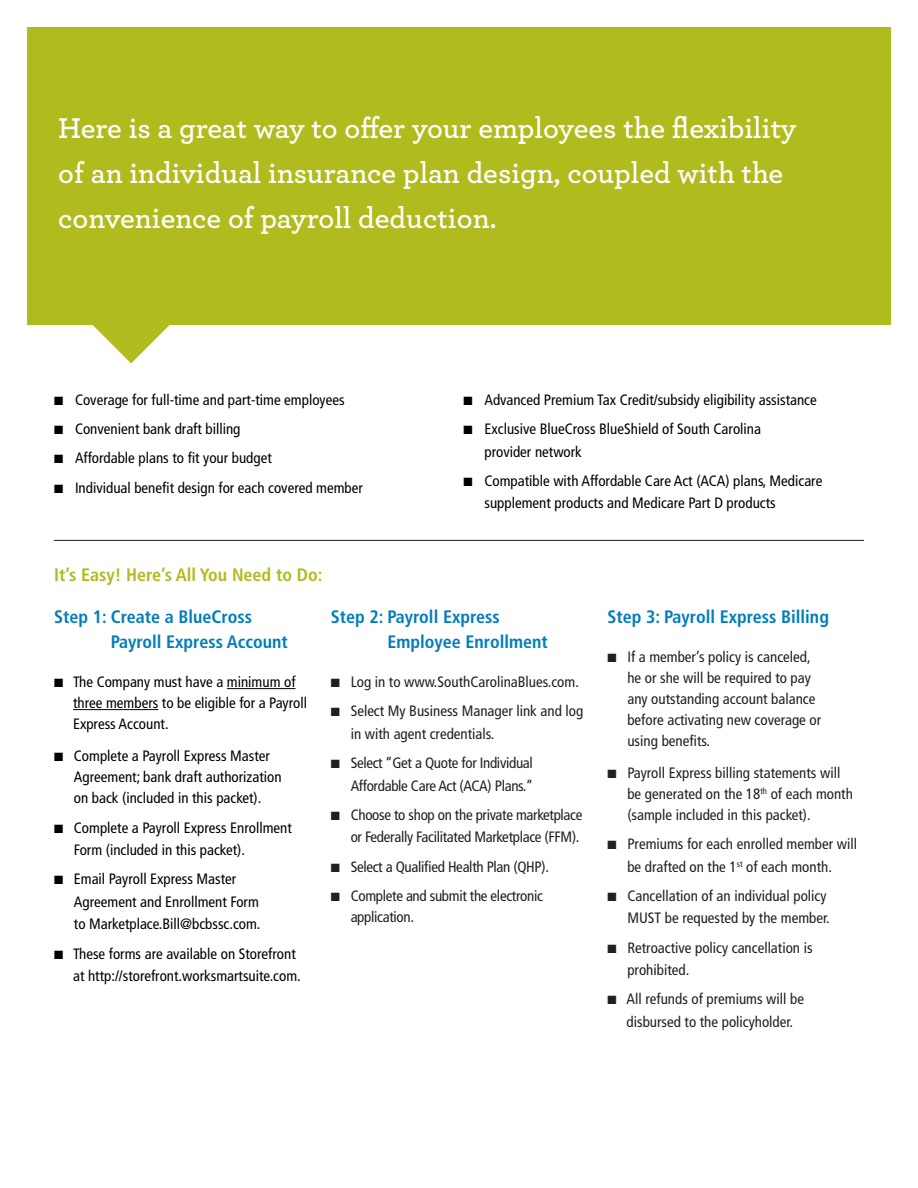
<style>
.page{position:relative;width:918px;height:1188px;background:#fff}
.page>*{position:absolute;margin:0;border:0;box-sizing:border-box;transform-origin:0 0}
.t1{font:600 30px/45px "Archer";color:#fff}
.t2{font:700 condensed 18px/25.5px "Frutiger LT Std";color:#007dbb}
.t3{font:700 condensed 18px "Frutiger LT Std";color:#b0bb1d}
.t4{font:condensed 15px/22.5px "Frutiger LT Std";color:#000}
.t5{font:condensed 15px/21px "Frutiger LT Std";color:#231f20}
.t6{font:condensed 15px/22.5px "Frutiger LT Std";letter-spacing:-.02em;color:#231f20;text-align:right}
</style>
<div class="page">
<hr style="left:227px;top:688px;width:69px;height:1px;background:#000">
<hr style="left:73px;top:709px;width:85px;height:1px;background:#000">
<hr style="left:54px;top:540px;width:810px;height:1px;background:#231f20">
<div style="left:27px;top:27px;width:864px;height:297px;background:#b0bb1d"></div>
<svg style="left:91px;top:324px;width:80px;height:39px"></svg>
<p class="t1" style="left:58px;top:104px;width:740px">Here is a great way to offer your employees the flexibility of an individual insurance plan design, coupled with the convenience of payroll deduction.</p>
<p class="t4" style="left:54px;top:389px;width:292px">■ Coverage for full-time and part-time employees</p>
<p class="t4" style="left:54px;top:418px;width:188px">■ Convenient bank draft billing</p>
<p class="t4" style="left:54px;top:447px;width:219px">■ Affordable plans to fit your budget</p>
<p class="t4" style="left:54px;top:476px;width:310px">■ Individual benefit design for each covered member</p>
<p class="t3" style="left:54px;top:564px;width:270px">It’s Easy! Here’s All You Need to Do:</p>
<p class="t4" style="left:464px;top:389px;width:355px">■ Advanced Premium Tax Credit/subsidy eligibility assistance</p>
<p class="t4" style="left:484px;top:418px;width:278px;text-indent:-21px">■ Exclusive BlueCross BlueShield of South Carolina provider network</p>
<p class="t4" style="left:484px;top:470px;width:339px;text-indent:-21px">■ Compatible with Affordable Care Act (ACA) plans, Medicare supplement products and Medicare Part D products</p>
<p class="t2" style="left:111px;top:604px;width:179px;text-indent:-57px">Step 1: Create a BlueCross<br>Payroll Express Account</p>
<p class="t4" style="left:73px;top:672px;width:235px;line-height:21px;text-indent:-19px">■ The Company must have a minimum of three members to be eligible for a Payroll<br>Express Account.</p>
<p class="t4" style="left:74px;top:746px;width:209px;line-height:21px;text-indent:-20px">■ Complete a Payroll Express Master<br>Agreement; bank draft authorization on back (included in this packet).</p>
<p class="t4" style="left:74px;top:816px;width:219px;text-indent:-20px">■ Complete a Payroll Express Enrollment<br>Form (included in this packet).</p>
<p class="t4" style="left:74px;top:868px;width:188px;text-indent:-20px">■ Email Payroll Express Master<br>Agreement and Enrollment Form to Marketplace.Bill@bcbssc.com.</p>
<p class="t4" style="left:73px;top:942px;width:229px;text-indent:-19px">■ These forms are available on Storefront at http://storefront.worksmartsuite.com.</p>
<p class="t2" style="left:387px;top:604px;width:162px;text-indent:-57px">Step 2: Payroll Express<br>Employee Enrollment</p>
<p class="t5" style="left:331px;top:672px;width:250px">■ Log in to www.SouthCarolinaBlues.com.</p>
<p class="t5" style="left:351px;top:700px;width:234px;line-height:22.5px;text-indent:-20px">■ Select My Business Manager link and log in with agent credentials.</p>
<p class="t6" style="left:331px;top:752px;width:204px">■ Select “Get a Quote for Individual<br>Affordable Care Act (ACA) Plans.”</p>
<p class="t6" style="left:331px;top:804px;width:253px">■ Choose to shop on the private marketplace or Federally Facilitated Marketplace (FFM).</p>
<p class="t6" style="left:331px;top:855px;width:220px">■ Select a Qualified Health Plan (QHP).</p>
<p class="t6" style="left:351px;top:885px;width:194px;line-height:21px;text-align:left;text-indent:-20px">■ Complete and submit the electronic application.</p>
<p class="t2" style="left:608px;top:604px;width:223px">Step 3: Payroll Express Billing</p>
<p class="t5" style="left:627px;top:646px;width:195px;text-indent:-20px">■ If a member’s policy is canceled, he or she will be required to pay any outstanding account balance before activating new coverage or using benefits.</p>
<p class="t5" style="left:627px;top:762px;width:227px;text-indent:-20px">■ Payroll Express billing statements will be generated on the 18<sup>th</sup> of each month (sample included in this packet).</p>
<p class="t5" style="left:608px;top:833px;width:251px;line-height:22.5px;text-align:center">■ Premiums for each enrolled member will be drafted on the 1<sup>st</sup> of each month.</p>
<p class="t5" style="left:608px;top:885px;width:224px;line-height:22.5px;text-align:right">■ Cancellation of an individual policy<br>MUST be requested by the member.</p>
<p class="t5" style="left:627px;top:936px;width:187px;line-height:22.5px;text-indent:-20px">■ Retroactive policy cancellation is prohibited.</p>
<p class="t5" style="left:608px;top:988px;width:198px;line-height:22.5px;text-align:center">■ All refunds of premiums will be disbursed to the policyholder.</p>
</div>
